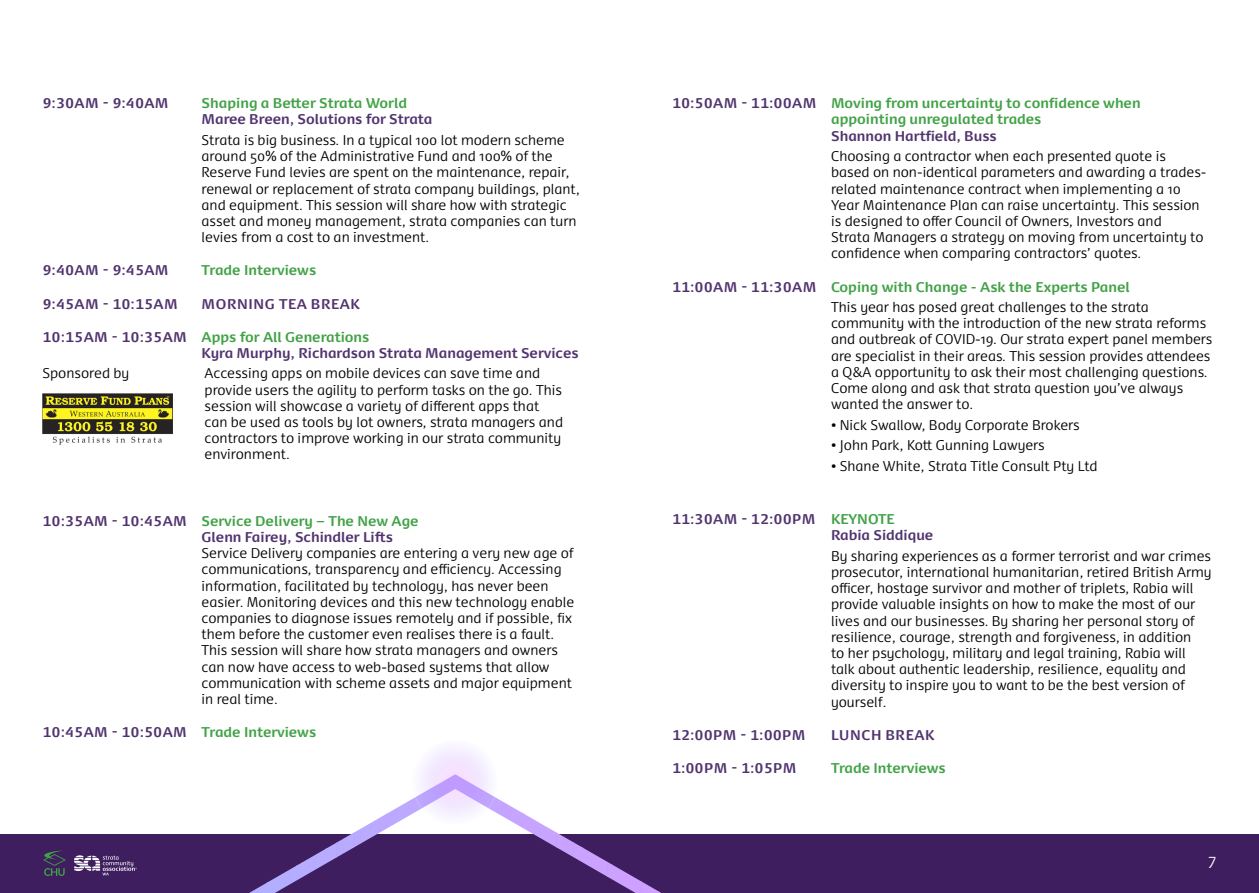
<style>
.page{position:relative;width:1259px;height:893px;background:#fff}
.page>*{position:absolute;margin:0;border:0;box-sizing:border-box;transform-origin:0 0}
.t1{font:300 15px "Dancer Pro";color:#fff}
.t2{font:300 13.5px/16.2px "Dancer Pro";color:#000}
.t3{font:700 13.5px/16.2px "Dancer Pro";color:#51346f}
.t4{font:700 13.5px/16.2px "Dancer Pro";color:#42a247}
.t5{font:700 13.5px "Dancer Pro";letter-spacing:.045em;color:#51346f}
.s1{color:#42a247}
.s2{color:#51346f}
.s3{font-weight:700;color:#51346f}
.s4{font-weight:700;color:#42a247}
</style>
<div class="page">
<div style="left:0;top:834px;width:1259px;height:59px;background:#3e1e5e"></div>
<svg style="left:74px;top:855px;width:63px;height:20px"></svg>
<svg style="left:43px;top:850px;width:23px;height:26px"></svg>
<img style="left:642px;top:882px;width:16px;height:11px">
<img style="left:635px;top:878px;width:7px;height:15px">
<img style="left:249px;top:883px;width:19px;height:10px">
<img style="left:268px;top:866px;width:34px;height:27px">
<img style="left:302px;top:849px;width:34px;height:28px">
<svg style="left:296px;top:862px;width:6px;height:4px"></svg>
<img style="left:336px;top:833px;width:17px;height:25px">
<svg style="left:325px;top:842px;width:12px;height:7px"></svg>
<img style="left:353px;top:815px;width:35px;height:33px">
<img style="left:387px;top:797px;width:35px;height:31px">
<svg style="left:455px;top:741px;width:180px;height:152px"></svg>
<img style="left:415px;top:774px;width:79px;height:34px">
<img style="left:43px;top:393px;width:129px;height:51px">
<p class="t5" style="left:43px;top:93px;width:127px">9:30AM - 9:40AM</p>
<p class="t4" style="left:202px;top:94px;width:207px">Shaping a Better Strata World</p>
<p class="t3" style="left:202px;top:111px;width:232px">Maree Breen, Solutions for Strata</p>
<p class="t2" style="left:202px;top:131px;width:380px">Strata is big business. In a typical 100 lot modern scheme around 50% of the Administrative Fund and 100% of the Reserve Fund levies are spent on the maintenance, repair, renewal or replacement of strata company buildings, plant, and equipment. This session will share how with strategic asset and money management, strata companies can turn levies from a cost to an investment.</p>
<p class="t5" style="left:43px;top:261px;width:127px">9:40AM - 9:45AM</p>
<p class="t4" style="left:202px;top:262px;width:116px">Trade Interviews</p>
<p class="t5" style="left:43px;top:294px;width:136px">9:45AM - 10:15AM</p>
<p class="t5" style="left:202px;top:294px;width:160px">MORNING TEA BREAK</p>
<p class="t3" style="left:202px;top:328px;width:378px;text-indent:-159px">10:15AM - 10:35AM <span class="s1">Apps for All Generations<br></span>Kyra Murphy, Richardson Strata Management Services</p>
<p class="t2" style="left:43px;top:365px;width:88px">Sponsored by</p>
<p class="t2" style="left:205px;top:365px;width:360px">Accessing apps on mobile devices can save time and provide users the agility to perform tasks on the go. This session will showcase a variety of different apps that can be used as tools by lot owners, strata managers and contractors to improve working in our strata community environment.</p>
<p class="t3" style="left:202px;top:512px;width:219px;text-indent:-159px">10:35AM - 10:45AM <span class="s1">Service Delivery – The New Age<br></span>Glenn Fairey, Schindler Lifts</p>
<p class="t2" style="left:202px;top:545px;width:374px">Service Delivery companies are entering a very new age of communications, transparency and efficiency. Accessing information, facilitated by technology, has never been easier. Monitoring devices and this new technology enable companies to diagnose issues remotely and if possible, fix them before the customer even realises there is a fault.<br>This session will share how strata managers and owners can now have access to web-based systems that allow communication with scheme assets and major equipment in real time.</p>
<p class="t3" style="left:43px;top:723px;width:275px">10:45AM - 10:50AM <span class="s1">Trade Interviews</span></p>
<p class="t4" style="left:831px;top:95px;width:311px;text-indent:-159px"><span class="s2">10:50AM - 11:00AM</span> Moving from uncertainty to confidence when appointing unregulated trades</p>
<p class="t3" style="left:831px;top:127px;width:167px">Shannon Hartfield, Buss</p>
<p class="t2" style="left:831px;top:147px;width:377px">Choosing a contractor when each presented quote is based on non-identical parameters and awarding a trades&shy;related maintenance contract when implementing a 10<br>Year Maintenance Plan can raise uncertainty. This session is designed to offer Council of Owners, Investors and<br>Strata Managers a strategy on moving from uncertainty to confidence when comparing contractors’ quotes.</p>
<p class="t2" style="left:831px;top:276px;width:319px;line-height:20.4px;text-indent:-159px"><span class="s3">11:00AM - 11:30AM</span> <span class="s4">Coping with Change - Ask the Experts Panel<br></span>This year has posed great challenges to the strata</p>
<p class="t2" style="left:831px;top:314px;width:383px">community with the introduction of the new strata reforms and outbreak of COVID-19. Our strata expert panel members are specialist in their areas. This session provides attendees a Q&amp;A opportunity to ask their most challenging questions.<br>Come along and ask that strata question you’ve always wanted the answer to.</p>
<p class="t2" style="left:831px;top:416px;width:250px">• Nick Swallow, Body Corporate Brokers</p>
<p class="t2" style="left:831px;top:436px;width:215px">• John Park, Kott Gunning Lawyers</p>
<p class="t2" style="left:831px;top:457px;width:268px">• Shane White, Strata Title Consult Pty Ltd</p>
<p class="t3" style="left:831px;top:510px;width:104px;text-indent:-159px">11:30AM - 12:00PM <span class="s1">KEYNOTE<br></span>Rabia Siddique</p>
<p class="t2" style="left:831px;top:547px;width:382px">By sharing experiences as a former terrorist and war crimes prosecutor, international humanitarian, retired British Army officer, hostage survivor and mother of triplets, Rabia will provide valuable insights on how to make the most of our lives and our businesses. By sharing her personal story of resilience, courage, strength and forgiveness, in addition<br>to her psychology, military and legal training, Rabia will talk about authentic leadership, resilience, equality and diversity to inspire you to want to be the best version of yourself.</p>
<p class="t5" style="left:672px;top:725px;width:135px">12:00PM - 1:00PM</p>
<p class="t5" style="left:831px;top:725px;width:105px">LUNCH BREAK</p>
<p class="t5" style="left:672px;top:758px;width:126px">1:00PM - 1:05PM</p>
<p class="t4" style="left:831px;top:759px;width:116px">Trade Interviews</p>
<p class="t1" style="left:1208px;top:849px;width:9px">7</p>
</div>
